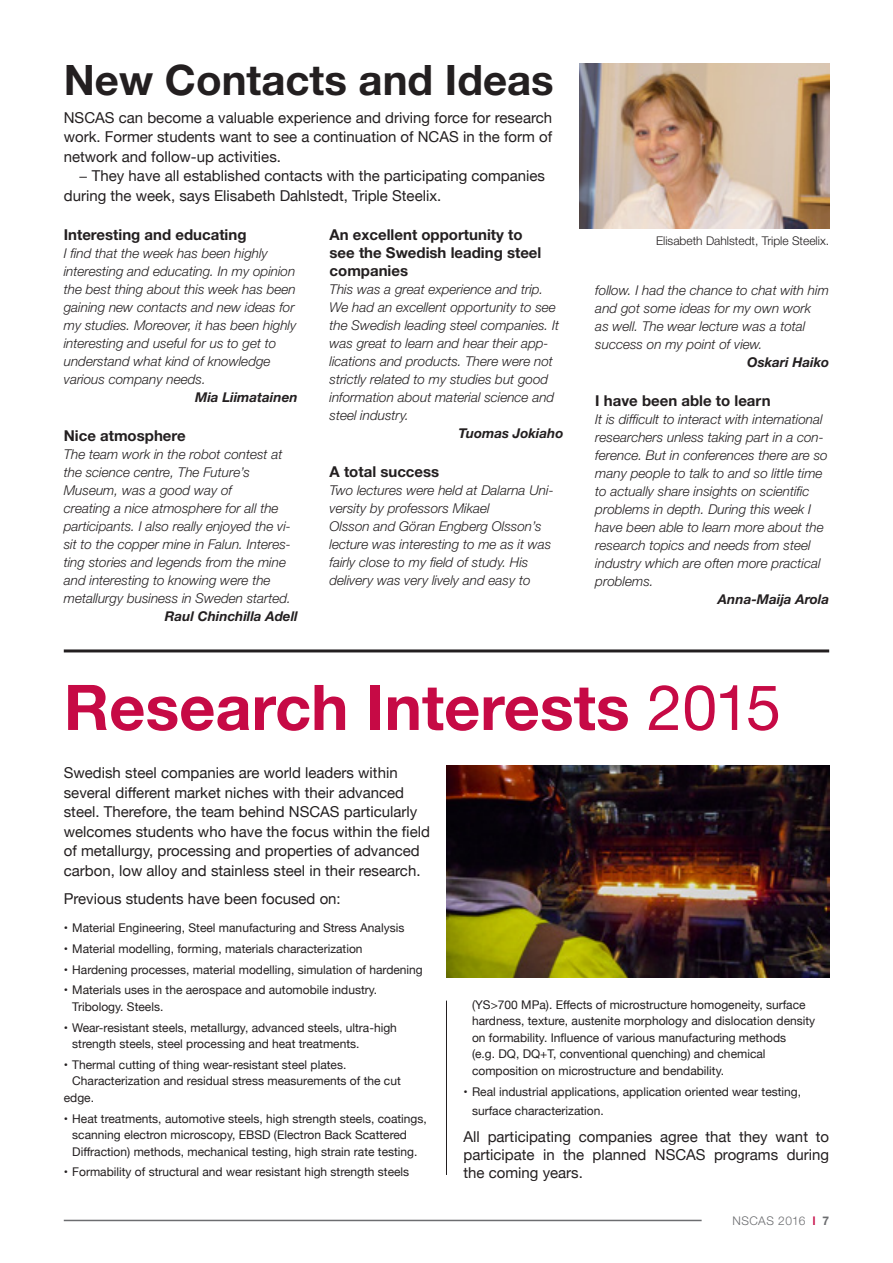
<style>
.page{position:relative;width:893px;height:1263px;background:#fff}
.page>*{position:absolute;margin:0;border:0;box-sizing:border-box;transform-origin:0 0}
.t1{font:700 63px "Helvetica Neue";color:#c60a45}
.t2{font:700 42px "Helvetica Neue";color:#231f20}
.t3{font:15px/19.5px "Helvetica Neue";color:#231f20;text-align:justify}
.t4{font:700 15px/18px "Helvetica Neue";color:#231f20}
.t5{font:italic 300 13.5px/18px "Helvetica Neue";color:#231f20}
.t6{font:italic 700 13.5px "Helvetica Neue";color:#231f20}
.t7{font:12px/16.5px "Helvetica Neue";color:#231f20}
.t8{font:300 12px "Helvetica Neue";color:#231f20}
.t9{font:300 12px "Helvetica Neue";letter-spacing:.04em;color:#6c6d70}
.s1{font-weight:400}
.s2{font-weight:500;color:#c60a45}
.s3{font-weight:700}
</style>
<div class="page">
<hr style="left:64px;top:1220px;width:638px;height:1px;background:#6c6d70">
<img style="left:447px;top:765px;width:382px;height:213px">
<img style="left:580px;top:64px;width:249px;height:164px">
<hr style="left:446px;top:1000px;width:1px;height:175px;background:#231f20">
<hr style="left:64px;top:649px;width:765px;height:3px;background:#231f20">
<h2 class="t2" style="left:64px;top:54px;width:491px">New Contacts and Ideas</h2>
<p class="t3" style="left:64px;top:108px;width:490px">NSCAS can become a valuable experience and driving force for research work. Former students want to see a continuation of NCAS in the form of network and follow-up activities.</p>
<p class="t3" style="left:64px;top:167px;width:483px;text-indent:15px">− They have all established contacts with the participating companies during the week, says Elisabeth Dahlstedt, Triple Steelix.</p>
<p class="t4" style="left:64px;top:225px;width:184px">Interesting and educating</p>
<p class="t5" style="left:64px;top:244px;width:234px">I find that the week has been highly interesting and educating. In my opinion the best thing about this week has been gaining new contacts and new ideas for my studies. Moreover, it has been highly interesting and useful for us to get to understand what kind of knowledge various company needs.</p>
<p class="t6" style="left:195px;top:389px;width:104px">Mia Liimatainen</p>
<p class="t4" style="left:64px;top:426px;width:123px">Nice atmosphere</p>
<p class="t5" style="left:64px;top:445px;width:229px">The team work in the robot contest at the science centre, The Future’s Museum, was a good way of<br>creating a nice atmosphere for all the participants. I also really enjoyed the vi&shy;sit to the copper mine in Falun. Interes&shy;ting stories and legends from the mine and interesting to knowing were the metallurgy business in Sweden started.</p>
<p class="t6" style="left:165px;top:608px;width:134px">Raul Chinchilla Adell</p>
<p class="t4" style="left:330px;top:225px;width:213px">An excellent opportunity to see the Swedish leading steel companies</p>
<p class="t5" style="left:330px;top:280px;width:231px">This was a great experience and trip.<br>We had an excellent opportunity to see the Swedish leading steel companies. It was great to learn and hear their app&shy;lications and products. There were not strictly related to my studies but good information about material science and steel industry.</p>
<p class="t6" style="left:459px;top:425px;width:106px">Tuomas Jokiaho</p>
<p class="t4" style="left:330px;top:462px;width:111px">A total success</p>
<p class="t5" style="left:330px;top:481px;width:226px">Two lectures were held at Dalarna Uni&shy;versity by professors Mikael<br>Olsson and Göran Engberg Olsson’s lecture was interesting to me as it was fairly close to my field of study. His delivery was very lively and easy to</p>
<p class="t8" style="left:656px;top:234px;width:175px">Elisabeth Dahlstedt, Triple Steelix.</p>
<p class="t5" style="left:595px;top:281px;width:235px">follow. I had the chance to chat with him and got some ideas for my own work<br>as well. The wear lecture was a total success on my point of view.</p>
<p class="t6" style="left:747px;top:354px;width:84px">Oskari Haiko</p>
<p class="t4" style="left:595px;top:391px;width:177px">I have been able to learn</p>
<p class="t5" style="left:595px;top:410px;width:234px">It is difficult to interact with international researchers unless taking part in a con&shy;ference. But in conferences there are so many people to talk to and so little time to actually share insights on scientific problems in depth. During this week I have been able to learn more about the research topics and needs from steel industry which are often more practical problems.</p>
<p class="t6" style="left:718px;top:591px;width:113px">Anna-Maija Arola</p>
<h1 class="t1" style="left:64px;top:668px;width:719px">Research Interests <span class="s1">2015</span></h1>
<p class="t3" style="left:64px;top:764px;width:368px;text-align:left">Swedish steel companies are world leaders within several different market niches with their advanced steel. Therefore, the team behind NSCAS particularly welcomes students who have the focus within the field of metallurgy, processing and properties of advanced carbon, low alloy and stainless steel in their research.</p>
<p class="t3" style="left:64px;top:889px;width:279px">Previous students have been focused on:</p>
<p class="t7" style="left:64px;top:920px;width:342px">• Material Engineering, Steel manufacturing and Stress Analysis</p>
<p class="t7" style="left:64px;top:941px;width:300px">• Material modelling, forming, materials characterization</p>
<p class="t7" style="left:64px;top:962px;width:361px">• Hardening processes, material modelling, simulation of hardening</p>
<p class="t7" style="left:72px;top:982px;width:306px;text-indent:-9px">• Materials uses in the aerospace and automobile industry.<br>Tribology. Steels.</p>
<p class="t7" style="left:72px;top:1020px;width:326px;text-indent:-9px">• Wear-resistant steels, metallurgy, advanced steels, ultra-high strength steels, steel processing and heat treatments.</p>
<p class="t7" style="left:64px;top:1057px;width:284px">• Thermal cutting of thing wear-resistant steel plates.</p>
<p class="t7" style="left:72px;top:1073px;width:330px">Characterization and residual stress measurements of the cut</p>
<p class="t7" style="left:64px;top:1090px;width:32px">edge.</p>
<p class="t7" style="left:72px;top:1111px;width:356px;text-indent:-9px">• Heat treatments, automotive steels, high strength steels, coatings, scanning electron microscopy, EBSD (Electron Back Scattered<br>Diffraction) methods, mechanical testing, high strain rate testing.</p>
<p class="t7" style="left:64px;top:1164px;width:347px">• Formability of structural and wear resistant high strength steels</p>
<p class="t7" style="left:472px;top:997px;width:345px">(YS&gt;700 MPa). Effects of microstructure homogeneity, surface hardness, texture, austenite morphology and dislocation density on formability. Influence of various manufacturing methods<br>(e.g. DQ, DQ+T, conventional quenching) and chemical composition on microstructure and bendability.</p>
<p class="t7" style="left:472px;top:1082px;width:331px;line-height:19.5px;text-indent:-9px">• Real industrial applications, application oriented wear testing, surface characterization.</p>
<p class="t3" style="left:463px;top:1128px;width:367px;line-height:18px">All participating companies agree that they want to participate in the planned NSCAS programs during the coming years.</p>
<p class="t9" style="left:732px;top:1213px;width:98px">NSCAS 2016 <span class="s2">I</span> <span class="s3">7</span></p>
</div>
